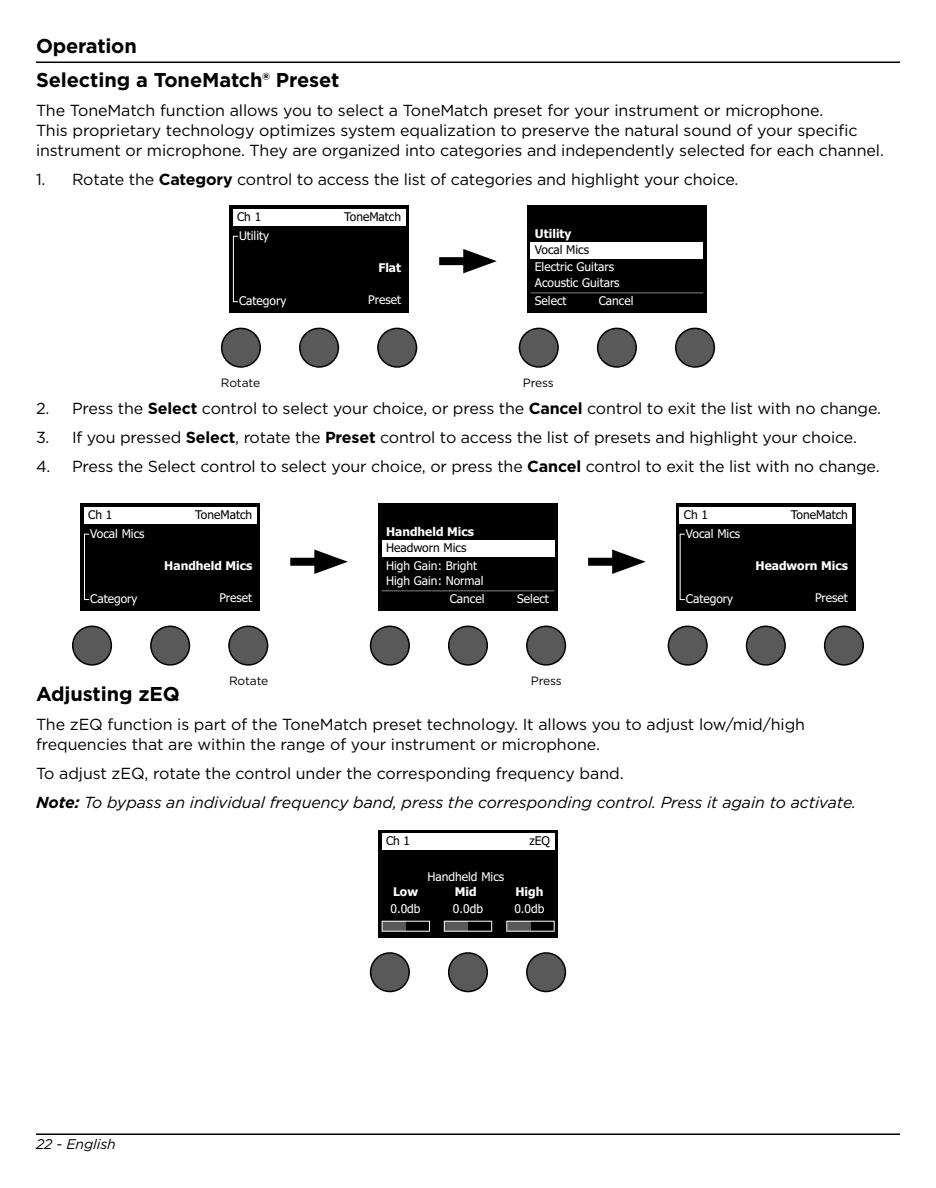
<style>
.page{position:relative;width:936px;height:1188px;background:#fff}
.page>*{position:absolute;margin:0;border:0;box-sizing:border-box;transform-origin:0 0}
.t1{font:700 20px "Gotham";letter-spacing:-.005em;color:#000}
.t2{font:16px/20px "Gotham";letter-spacing:-.01em;color:#000}
.t3{font:italic 16px/29px "Gotham";letter-spacing:-.005em;color:#000}
.t4{font:italic 14px "Gotham";letter-spacing:-.005em;color:#000}
.t5{font:12px/15px "Tahoma";color:#fff}
.t6{font:12px "Tahoma";color:#000}
.t7{font:700 12px "Tahoma";color:#fff}
.t8{font:12px "Gotham";letter-spacing:-.015em;color:#000}
.s1{font-weight:700}
.s2{font-style:normal}
</style>
<div class="page">
<hr style="left:36px;top:1133px;width:864px;height:2px;background:#000">
<hr style="left:36px;top:62px;width:864px;height:1px;background:#000">
<div style="left:80px;top:503px;width:180px;height:108px;background:#000"></div>
<div style="left:84px;top:507px;width:173px;height:17px;background:#fff"></div>
<div style="left:84px;top:534px;width:6px;height:66px;border:1px solid #fff"></div>
<div style="left:151px;top:626px;width:38px;height:39px;background:#595959;border-radius:50%"></div>
<div style="left:150px;top:626px;width:40px;height:40px;border:2px solid #000;border-radius:50%"></div>
<div style="left:229px;top:626px;width:39px;height:39px;background:#595959;border-radius:50%"></div>
<div style="left:228px;top:626px;width:40px;height:40px;border:2px solid #000;border-radius:50%"></div>
<div style="left:73px;top:626px;width:38px;height:39px;background:#595959;border-radius:50%"></div>
<div style="left:72px;top:626px;width:40px;height:40px;border:2px solid #000;border-radius:50%"></div>
<div style="left:378px;top:503px;width:180px;height:108px;background:#000"></div>
<div style="left:382px;top:540px;width:172px;height:17px;background:#fff"></div>
<hr style="left:382px;top:590px;width:172px;height:2px;background:#585858">
<div style="left:449px;top:626px;width:38px;height:39px;background:#595959;border-radius:50%"></div>
<div style="left:448px;top:626px;width:40px;height:40px;border:2px solid #000;border-radius:50%"></div>
<div style="left:527px;top:626px;width:38px;height:39px;background:#595959;border-radius:50%"></div>
<div style="left:526px;top:626px;width:40px;height:40px;border:2px solid #000;border-radius:50%"></div>
<div style="left:371px;top:626px;width:38px;height:39px;background:#595959;border-radius:50%"></div>
<div style="left:370px;top:626px;width:40px;height:40px;border:2px solid #000;border-radius:50%"></div>
<div style="left:229px;top:205px;width:180px;height:108px;background:#000"></div>
<div style="left:233px;top:209px;width:172px;height:17px;background:#fff"></div>
<div style="left:233px;top:236px;width:5px;height:66px;border:1px solid #fff"></div>
<div style="left:300px;top:328px;width:38px;height:39px;background:#595959;border-radius:50%"></div>
<div style="left:299px;top:328px;width:40px;height:40px;border:2px solid #000;border-radius:50%"></div>
<div style="left:378px;top:328px;width:39px;height:39px;background:#595959;border-radius:50%"></div>
<div style="left:377px;top:328px;width:40px;height:40px;border:2px solid #000;border-radius:50%"></div>
<div style="left:222px;top:328px;width:38px;height:39px;background:#595959;border-radius:50%"></div>
<div style="left:221px;top:328px;width:40px;height:40px;border:2px solid #000;border-radius:50%"></div>
<div style="left:676px;top:503px;width:180px;height:108px;background:#000"></div>
<div style="left:679px;top:507px;width:173px;height:17px;background:#fff"></div>
<div style="left:747px;top:626px;width:38px;height:39px;background:#595959;border-radius:50%"></div>
<div style="left:746px;top:626px;width:40px;height:40px;border:2px solid #000;border-radius:50%"></div>
<div style="left:825px;top:626px;width:38px;height:39px;background:#595959;border-radius:50%"></div>
<div style="left:824px;top:626px;width:40px;height:40px;border:2px solid #000;border-radius:50%"></div>
<div style="left:668px;top:626px;width:39px;height:39px;background:#595959;border-radius:50%"></div>
<div style="left:668px;top:626px;width:40px;height:40px;border:2px solid #000;border-radius:50%"></div>
<div style="left:527px;top:205px;width:180px;height:108px;background:#000"></div>
<div style="left:531px;top:242px;width:172px;height:17px;background:#fff"></div>
<hr style="left:531px;top:292px;width:172px;height:2px;background:#585858">
<div style="left:598px;top:328px;width:38px;height:39px;background:#595959;border-radius:50%"></div>
<div style="left:597px;top:328px;width:40px;height:40px;border:2px solid #000;border-radius:50%"></div>
<div style="left:676px;top:328px;width:38px;height:39px;background:#595959;border-radius:50%"></div>
<div style="left:675px;top:328px;width:40px;height:40px;border:2px solid #000;border-radius:50%"></div>
<div style="left:519px;top:328px;width:39px;height:39px;background:#595959;border-radius:50%"></div>
<div style="left:519px;top:328px;width:40px;height:40px;border:2px solid #000;border-radius:50%"></div>
<div style="left:439px;top:257px;width:38px;height:8px;background:#000"></div>
<svg style="left:463px;top:249px;width:34px;height:24px"></svg>
<div style="left:588px;top:558px;width:38px;height:8px;background:#000"></div>
<svg style="left:612px;top:550px;width:34px;height:24px"></svg>
<div style="left:290px;top:558px;width:38px;height:8px;background:#000"></div>
<svg style="left:314px;top:550px;width:34px;height:24px"></svg>
<div style="left:378px;top:830px;width:180px;height:108px;background:#000"></div>
<div style="left:382px;top:833px;width:172px;height:17px;background:#fff"></div>
<svg style="left:506px;top:921px;width:49px;height:11px"></svg>
<svg style="left:444px;top:921px;width:48px;height:11px"></svg>
<svg style="left:382px;top:921px;width:48px;height:11px"></svg>
<div style="left:449px;top:953px;width:38px;height:39px;background:#595959;border-radius:50%"></div>
<div style="left:448px;top:952px;width:40px;height:40px;border:2px solid #000;border-radius:50%"></div>
<div style="left:527px;top:953px;width:38px;height:39px;background:#595959;border-radius:50%"></div>
<div style="left:526px;top:952px;width:40px;height:40px;border:2px solid #000;border-radius:50%"></div>
<div style="left:371px;top:953px;width:38px;height:39px;background:#595959;border-radius:50%"></div>
<div style="left:370px;top:952px;width:40px;height:40px;border:2px solid #000;border-radius:50%"></div>
<p class="t1" style="left:36px;top:32px;width:102px">Operation</p>
<p class="t1" style="left:36px;top:67px;width:305px">Selecting a ToneMatch® Preset</p>
<p class="t2" style="left:36px;top:100px;width:849px">The ToneMatch function allows you to select a ToneMatch preset for your instrument or microphone.<br>This proprietary technology optimizes system equalization to preserve the natural sound of your specific instrument or microphone. They are organized into categories and independently selected for each channel.</p>
<p class="t2" style="left:36px;top:169px;width:704px">1. Rotate the <span class="s1">Category</span> control to access the list of categories and highlight your choice.</p>
<p class="t6" style="left:237px;top:208px;width:26px">Ch 1</p>
<p class="t5" style="left:239px;top:229px;width:31px">Utility</p>
<p class="t5" style="left:239px;top:294px;width:49px">Category</p>
<p class="t6" style="left:344px;top:208px;width:59px">ToneMatch</p>
<p class="t7" style="left:378px;top:263px;width:24px">Flat</p>
<p class="t5" style="left:368px;top:293px;width:34px">Preset</p>
<p class="t7" style="left:535px;top:229px;width:38px">Utility</p>
<p class="t5" style="left:535px;top:260px;width:86px">Electric Guitars<br>Acoustic Guitars</p>
<p class="t5" style="left:535px;top:294px;width:33px">Select</p>
<p class="t5" style="left:599px;top:294px;width:36px">Cancel</p>
<p class="t6" style="left:535px;top:242px;width:56px">Vocal Mics</p>
<p class="t8" style="left:221px;top:375px;width:41px">Rotate</p>
<p class="t8" style="left:523px;top:375px;width:33px">Press</p>
<p class="t2" style="left:36px;top:398px;width:847px">2. Press the <span class="s1">Select</span> control to select your choice, or press the <span class="s1">Cancel</span> control to exit the list with no change.</p>
<p class="t2" style="left:36px;top:427px;width:822px">3. If you pressed <span class="s1">Select</span>, rotate the <span class="s1">Preset</span> control to access the list of presets and highlight your choice.</p>
<p class="t2" style="left:36px;top:456px;width:845px">4. Press the Select control to select your choice, or press the <span class="s1">Cancel</span> control to exit the list with no change.</p>
<p class="t6" style="left:88px;top:506px;width:26px">Ch 1</p>
<p class="t6" style="left:195px;top:506px;width:59px">ToneMatch</p>
<p class="t6" style="left:684px;top:506px;width:26px">Ch 1</p>
<p class="t6" style="left:791px;top:506px;width:59px">ToneMatch</p>
<p class="t5" style="left:90px;top:527px;width:56px">Vocal Mics</p>
<p class="t5" style="left:90px;top:592px;width:49px">Category</p>
<p class="t7" style="left:164px;top:561px;width:89px">Handheld Mics</p>
<p class="t5" style="left:219px;top:591px;width:34px">Preset</p>
<p class="t7" style="left:386px;top:526px;width:89px">Handheld Mics</p>
<p class="t6" style="left:386px;top:540px;width:82px">Headworn Mics</p>
<p class="t5" style="left:386px;top:559px;width:99px">High Gain: Bright<br>High Gain: Normal</p>
<p class="t5" style="left:450px;top:592px;width:36px">Cancel</p>
<p class="t5" style="left:517px;top:592px;width:33px">Select</p>
<p class="t5" style="left:686px;top:527px;width:56px">Vocal Mics</p>
<p class="t5" style="left:686px;top:592px;width:49px">Category</p>
<p class="t7" style="left:756px;top:561px;width:94px">Headworn Mics</p>
<p class="t5" style="left:815px;top:591px;width:34px">Preset</p>
<p class="t8" style="left:229px;top:673px;width:41px">Rotate</p>
<p class="t8" style="left:531px;top:673px;width:33px">Press</p>
<p class="t1" style="left:36px;top:680px;width:145px">Adjusting zEQ</p>
<p class="t2" style="left:36px;top:714px;width:771px">The zEQ function is part of the ToneMatch preset technology. It allows you to adjust low/mid/high frequencies that are within the range of your instrument or microphone.</p>
<p class="t3" style="left:36px;top:758px;width:822px"><span class="s2">To adjust zEQ, rotate the control under the corresponding frequency band.<br></span><span class="s1">Note:</span> To bypass an individual frequency band, press the corresponding control. Press it again to activate.</p>
<p class="t6" style="left:386px;top:833px;width:26px">Ch 1</p>
<p class="t5" style="left:427px;top:869px;width:78px">Handheld Mics</p>
<p class="t7" style="left:393px;top:887px;width:26px">Low</p>
<p class="t7" style="left:455px;top:887px;width:23px">Mid</p>
<p class="t6" style="left:530px;top:833px;width:22px">zEQ</p>
<p class="t7" style="left:515px;top:887px;width:30px">High</p>
<p class="t4" style="left:36px;top:1135px;width:81px">22 - English</p>
<p class="t5" style="left:391px;top:902px;width:32px">0.0db</p>
<p class="t5" style="left:453px;top:902px;width:32px">0.0db</p>
<p class="t5" style="left:514px;top:902px;width:32px">0.0db</p>
</div>
